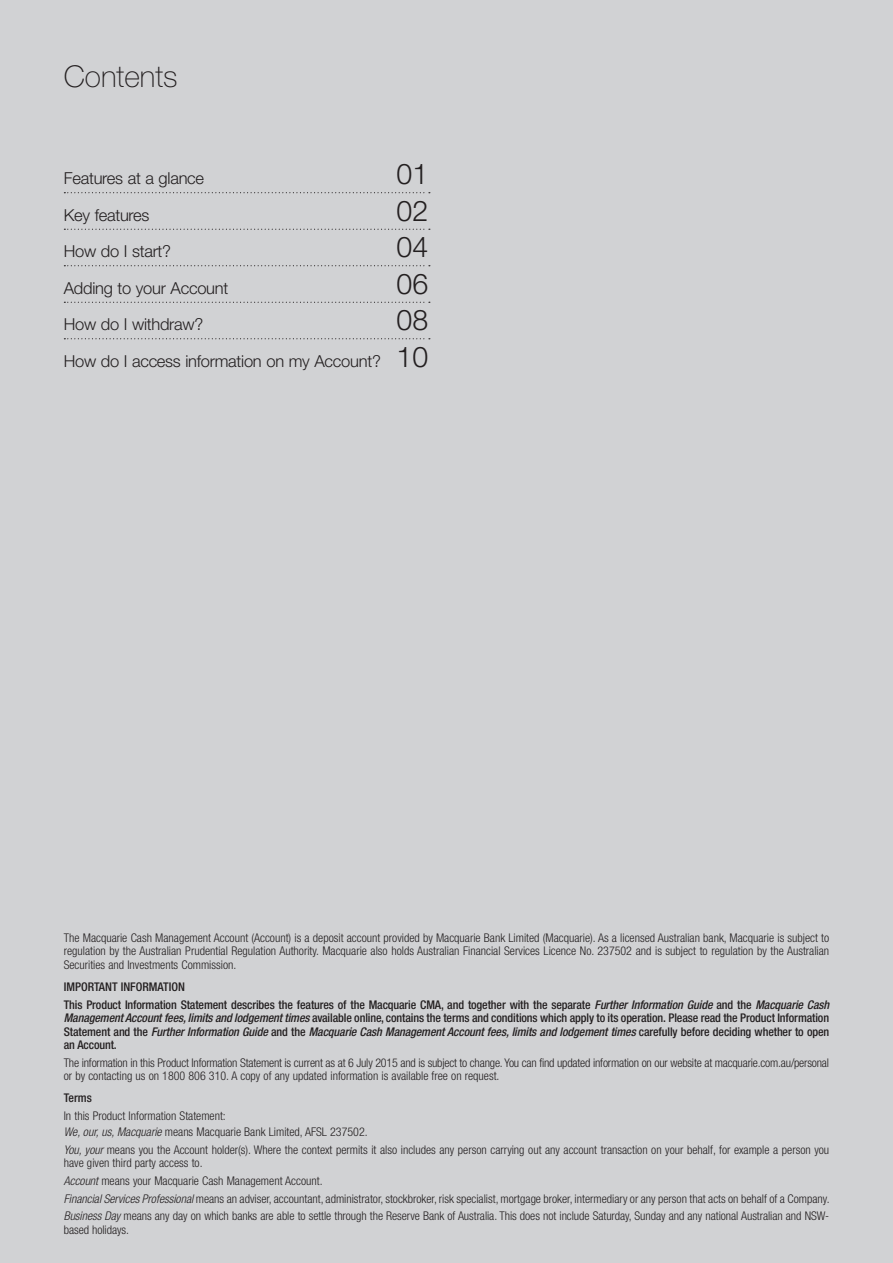
<style>
.page{position:relative;width:893px;height:1263px;background:#d1d2d4}
.page>*{position:absolute;margin:0;border:0;box-sizing:border-box;transform-origin:0 0}
.t1{font:100 30px "Helvetica Neue";color:#231f20}
.t2{font:300 28.5px "Helvetica Neue";color:#231f20}
.t3{font:300 16.5px "Helvetica Neue";letter-spacing:-.015em;color:#231f20}
.t4{font:300 condensed 12px/13.5px "Helvetica Neue";color:#231f20}
.t5{font:500 condensed 12px/13.5px "Helvetica Neue";letter-spacing:-.01em;color:#231f20}
.s1{font-size:28.5px}
.s2{font-style:italic}
</style>
<div class="page">
<svg style="left:64px;top:192px;width:366px;height:1px"></svg>
<svg style="left:64px;top:229px;width:366px;height:1px"></svg>
<svg style="left:64px;top:265px;width:366px;height:1px"></svg>
<svg style="left:64px;top:302px;width:366px;height:1px"></svg>
<svg style="left:64px;top:338px;width:366px;height:1px"></svg>
<h1 class="t1" style="left:64px;top:60px;width:115px">Contents</h1>
<h3 class="t3" style="left:64px;top:168px;width:142px">Features at a glance</h3>
<h2 class="t2" style="left:397px;top:157px;width:33px">01</h2>
<h3 class="t3" style="left:64px;top:205px;width:87px">Key features</h3>
<h2 class="t2" style="left:397px;top:193px;width:33px">02</h2>
<h3 class="t3" style="left:64px;top:241px;width:109px">How do I start?</h3>
<h2 class="t2" style="left:397px;top:230px;width:33px">04</h2>
<h3 class="t3" style="left:64px;top:278px;width:166px">Adding to your Account</h3>
<h2 class="t2" style="left:397px;top:266px;width:33px">06</h2>
<h3 class="t3" style="left:64px;top:314px;width:141px">How do I withdraw?</h3>
<h2 class="t2" style="left:397px;top:303px;width:33px">08</h2>
<h3 class="t3" style="left:64px;top:351px;width:366px">How do I access information on my Account? <span class="s1">10</span></h3>
<p class="t4" style="left:64px;top:931px;width:767px;text-align:justify">The Macquarie Cash Management Account (Account) is a deposit account provided by Macquarie Bank Limited (Macquarie). As a licensed Australian bank, Macquarie is subject to regulation by the Australian Prudential Regulation Authority. Macquarie also holds Australian Financial Services Licence No. 237502 and is subject to regulation by the Australian Securities and Investments Commission.</p>
<p class="t5" style="left:64px;top:978px;width:767px;line-height:17.7px">IMPORTANT INFORMATION<br>This Product Information Statement describes the features of the Macquarie CMA, and together with the separate <span class="s2">Further Information Guide</span> and the <span class="s2">Macquarie Cash</span></p>
<p class="t5" style="left:64px;top:1011px;width:767px;text-align:justify"><span class="s2">Management Account fees, limits and lodgement times</span> available online, contains the terms and conditions which apply to its operation. Please read the Product Information Statement and the <span class="s2">Further Information Guide</span> and the <span class="s2">Macquarie Cash Management Account fees, limits and lodgement times</span> carefully before deciding whether to open an Account.</p>
<p class="t4" style="left:64px;top:1056px;width:767px">The information in this Product Information Statement is current as at 6 July 2015 and is subject to change. You can find updated information on our website at macquarie.com.au/personal or by contacting us on 1800 806 310. A copy of any updated information is available free on request.</p>
<p class="t5" style="left:64px;top:1091px;width:30px">Terms</p>
<p class="t4" style="left:64px;top:1108px;width:305px;line-height:15.6px">In this Product Information Statement:<br><span class="s2">We, our, us, Macquarie</span> means Macquarie Bank Limited, AFSL 237502.</p>
<p class="t4" style="left:64px;top:1142px;width:767px"><span class="s2">You, your</span> means you the Account holder(s). Where the context permits it also includes any person carrying out any account transaction on your behalf, for example a person you have given third party access to.</p>
<p class="t4" style="left:64px;top:1171px;width:767px;line-height:17.7px"><span class="s2">Account</span> means your Macquarie Cash Management Account.<br><span class="s2">Financial Services Professional</span> means an adviser, accountant, administrator, stockbroker, risk specialist, mortgage broker, intermediary or any person that acts on behalf of a Company.<br><span class="s2">Business Day</span> means any day on which banks are able to settle through the Reserve Bank of Australia. This does not include Saturday, Sunday and any national Australian and NSW-</p>
<p class="t4" style="left:64px;top:1223px;width:67px">based holidays.</p>
</div>
